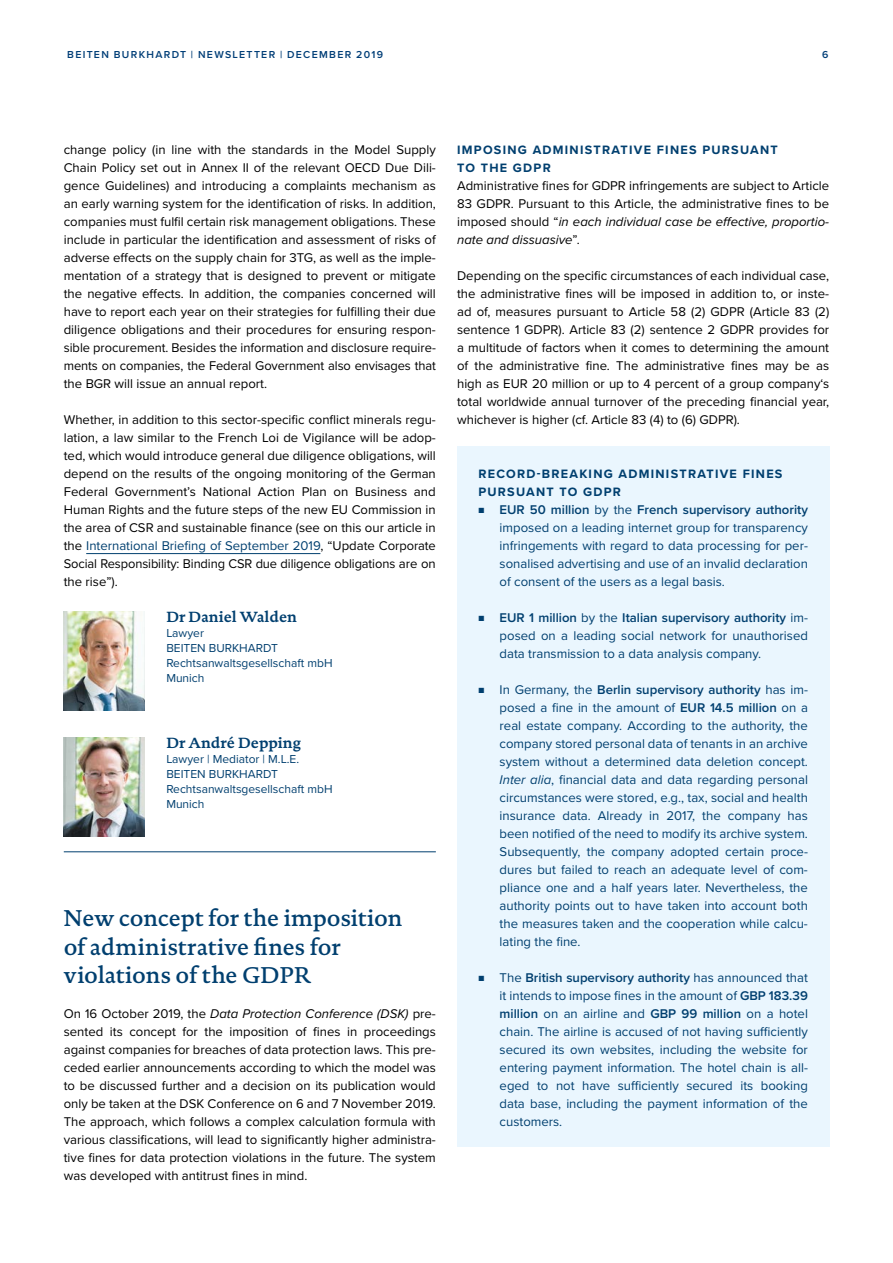
<style>
.page{position:relative;width:893px;height:1263px;background:#fff}
.page>*{position:absolute;margin:0;border:0;box-sizing:border-box;transform-origin:0 0}
.t1{font:500 23.25px/28.5px "DTL Documenta TOT";color:#003f6f}
.t2{font:700 15px "DTL Documenta TOT";color:#003f6f}
.t3{font:13.2px/18px "Proxima Nova";color:#000;text-align:justify}
.t4{font:13.2px/18px "Proxima Nova";color:#003f6f;text-align:justify}
.t5{font:700 12.6px/18px "Proxima Nova";letter-spacing:.1em;color:#003f6f}
.t6{font:12px/15px "Proxima Nova";color:#003f6f}
.t7{font:600 10.5px "Proxima Nova";letter-spacing:.125em;color:#003e77}
.s1{color:#003f6f}
.s2{font-style:italic}
.s3{font-size:9px}
.s4{font-weight:600}
</style>
<div class="page">
<hr style="left:86px;top:553px;width:234px;height:1px;background:#003f6f">
<div style="left:457px;top:446px;width:372px;height:701px;background:#eaf6fe"></div>
<img style="left:64px;top:611px;width:80px;height:99px">
<img style="left:64px;top:737px;width:80px;height:99px">
<hr style="left:64px;top:851px;width:372px;height:1px;background:#003f6f">
<p class="t7" style="left:67px;top:47px;width:317px">BEITEN BURKHARDT | NEWSLETTER | DECEMBER 2019</p>
<p class="t7" style="left:822px;top:47px;width:8px">6</p>
<p class="t3" style="left:64px;top:140px;width:374px">change policy (in line with the standards in the Model Supply Chain Policy set out in Annex II of the relevant OECD Due Dili&shy;gence Guidelines) and introducing a complaints mechanism as an early warning system for the identification of risks. In addition, companies must fulfil certain risk management obligations. These include in particular the identification and assessment of risks of adverse effects on the supply chain for 3TG, as well as the imple&shy;mentation of a strategy that is designed to prevent or mitigate the negative effects. In addition, the companies concerned will have to report each year on their strategies for fulfilling their due diligence obligations and their procedures for ensuring respon&shy;sible procurement. Besides the information and disclosure require&shy;ments on companies, the Federal Government also envisages that the BGR will issue an annual report.</p>
<p class="t3" style="left:64px;top:410px;width:374px">Whether, in addition to this sector-specific conflict minerals regu&shy;lation, a law similar to the French Loi de Vigilance will be adop&shy;ted, which would introduce general due diligence obligations, will depend on the results of the ongoing monitoring of the German Federal Government’s National Action Plan on Business and Human Rights and the future steps of the new EU Commission in the area of CSR and sustainable finance (see on this our article in the <span class="s1">International Briefing of September 2019</span>, “Update Corporate Social Responsibility: Binding CSR due diligence obligations are on the rise”).</p>
<p class="t2" style="left:166px;top:607px;width:132px">Dr Daniel Walden</p>
<p class="t6" style="left:166px;top:625px;width:168px">Lawyer<br>BEITEN BURKHARDT<br>Rechtsanwaltsgesellschaft mbH<br>Munich</p>
<p class="t2" style="left:166px;top:733px;width:136px">Dr André Depping</p>
<p class="t6" style="left:166px;top:751px;width:168px">Lawyer | Mediator | M.L.E.<br>BEITEN BURKHARDT<br>Rechtsanwaltsgesellschaft mbH<br>Munich</p>
<h1 class="t1" style="left:64px;top:904px;width:340px">New concept for the imposition of administrative fines for violations of the GDPR</h1>
<p class="t3" style="left:64px;top:1004px;width:374px">On 16 October 2019, the <span class="s2">Data Protection Conference (DSK)</span> pre&shy;sented its concept for the imposition of fines in proceedings against companies for breaches of data protection laws. This pre&shy;ceded earlier announcements according to which the model was to be discussed further and a decision on its publication would only be taken at the DSK Conference on 6 and 7 November 2019.<br>The approach, which follows a complex calculation formula with various classifications, will lead to significantly higher administra&shy;tive fines for data protection violations in the future. The system was developed with antitrust fines in mind.</p>
<p class="t5" style="left:457px;top:140px;width:322px">IMPOSING ADMINISTRATIVE FINES PURSUANT<br>TO THE GDPR</p>
<p class="t3" style="left:457px;top:176px;width:374px">Administrative fines for GDPR infringements are subject to Article 83 GDPR. Pursuant to this Article, the administrative fines to be imposed should “<span class="s2">in each individual case be effective, proportio&shy;nate and dissuasive</span>”.</p>
<p class="t3" style="left:457px;top:266px;width:374px">Depending on the specific circumstances of each individual case, the administrative fines will be imposed in addition to, or inste&shy;ad of, measures pursuant to Article 58 (2) GDPR (Article 83 (2) sentence 1 GDPR). Article 83 (2) sentence 2 GDPR provides for a multitude of factors when it comes to determining the amount of the administrative fine. The administrative fines may be as high as EUR 20 million or up to 4 percent of a group company‘s total worldwide annual turnover of the preceding financial year, whichever is higher (cf. Article 83 (4) to (6) GDPR).</p>
<p class="t5" style="left:478px;top:464px;width:306px">RECORD-BREAKING ADMINISTRATIVE FINES<br>PURSUANT TO GDPR</p>
<p class="t4" style="left:500px;top:500px;width:310px;text-indent:-21px"><span class="s3">■</span> <span class="s4">EUR 50 million</span> by the <span class="s4">French supervisory authority </span>imposed on a leading internet group for transparency infringements with regard to data processing for per&shy;sonalised advertising and use of an invalid declaration of consent of the users as a legal basis.</p>
<p class="t4" style="left:500px;top:608px;width:310px;text-indent:-21px"><span class="s3">■</span> <span class="s4">EUR 1 million</span> by the <span class="s4">Italian supervisory authority</span> im&shy;posed on a leading social network for unauthorised data transmission to a data analysis company.</p>
<p class="t4" style="left:500px;top:680px;width:310px;text-indent:-21px"><span class="s3">■</span> In Germany, the <span class="s4">Berlin supervisory authority</span> has im&shy;posed a fine in the amount of <span class="s4">EUR 14.5 million</span> on a real estate company. According to the authority, the company stored personal data of tenants in an archive system without a determined data deletion concept.<br><span class="s2">Inter alia</span>, financial data and data regarding personal circumstances were stored, e.g., tax, social and health insurance data. Already in 2017, the company has been notified of the need to modify its archive system.<br>Subsequently, the company adopted certain proce&shy;dures but failed to reach an adequate level of com&shy;pliance one and a half years later. Nevertheless, the authority points out to have taken into account both the measures taken and the cooperation while calcu&shy;lating the fine.</p>
<p class="t4" style="left:500px;top:968px;width:310px;text-indent:-21px"><span class="s3">■</span> The <span class="s4">British supervisory authority</span> has announced that it intends to impose fines in the amount of <span class="s4">GBP 183.39 million</span> on an airline and <span class="s4">GBP 99 million</span> on a hotel chain. The airline is accused of not having sufficiently secured its own websites, including the website for entering payment information. The hotel chain is all&shy;eged to not have sufficiently secured its booking data base, including the payment information of the customers.</p>
</div>
